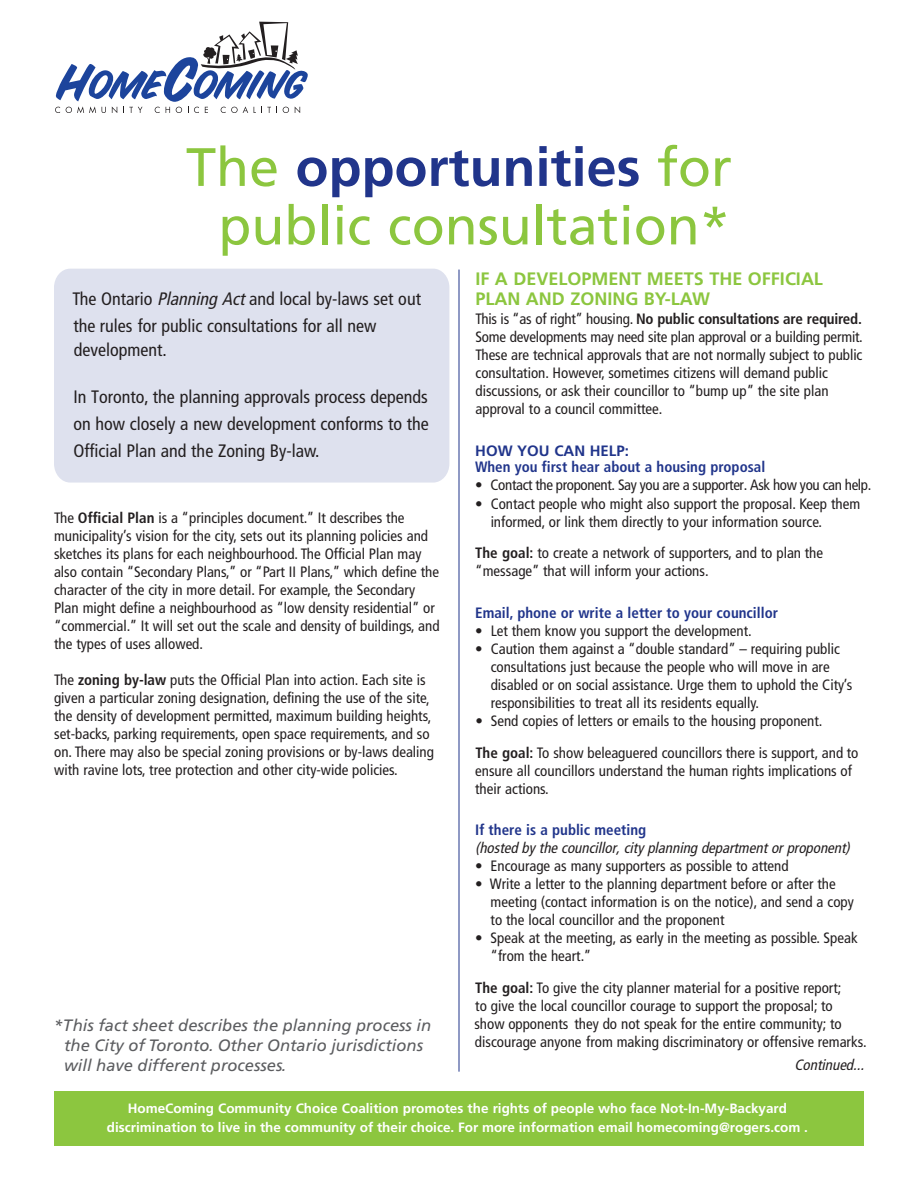
<style>
.page{position:relative;width:918px;height:1188px;background:#fff}
.page>*{position:absolute;margin:0;border:0;box-sizing:border-box;transform-origin:0 0}
.t1{font:54px/58.5px "Frutiger";color:#8cc63f;text-align:center}
.t2{font:condensed 18px/27px "Frutiger";color:#231f20}
.t3{font:700 18px/19.5px "Frutiger";color:#8cc63f}
.t4{font:italic 16.5px/19.8px "Frutiger";color:#5c5d60}
.t5{font:condensed 15px/18px "Frutiger";color:#231f20}
.t6{font:700 condensed 15px "Frutiger";color:#21358b}
.t7{font:italic condensed 15px "Frutiger";color:#231f20}
.t8{font:condensed 15px "Frutiger";letter-spacing:-.025em;color:#231f20}
.t9{font:700 15px "Frutiger";color:#21358b}
.t10{font:700 13.5px/19.5px "Frutiger";color:#fff;text-align:center}
.s1{font-weight:700;color:#21358b}
.s2{font-style:italic}
.s3{font-weight:700}
</style>
<div class="page">
<div style="left:54px;top:269px;width:395px;height:214px;background:#dee1ee"></div>
<svg style="left:55px;top:22px;width:253px;height:91px"></svg>
<hr style="left:459px;top:270px;width:1px;height:802px;background:#21358b">
<div style="left:54px;top:1091px;width:810px;height:55px;background:#8cc63f"></div>
<h1 class="t1" style="left:186px;top:137px;width:547px">The <span class="s1">opportunities</span> for public consultation*</h1>
<p class="t2" style="left:72px;top:285px;width:350px">The Ontario <span class="s2">PlanningAct</span>and local by-laws set out the rules for public consultations for all new</p>
<p class="t2" style="left:74px;top:337px;width:94px">development.</p>
<p class="t2" style="left:73px;top:383px;width:357px;text-align:justify">In Toronto, the planning approvals process depends on how closely a new development conforms to the Official Plan and the Zoning By-law.</p>
<p class="t5" style="left:54px;top:509px;width:387px">The <span class="s3">Official Plan</span> is a “principles document.” It describes the municipality’s vision for the city, sets out its planning policies and sketches its plans for each neighbourhood. The Official Plan may also contain “Secondary Plans,” or “Part II Plans,” which define the character of the city in more detail. For example, the Secondary Plan might define a neighbourhood as “low density residential” or “commercial.” It will set out the scale and density of buildings, and the types of uses allowed.</p>
<p class="t5" style="left:54px;top:671px;width:381px">The <span class="s3">zoning by-law</span> puts the Official Plan into action. Each site is given a particular zoning designation, defining the use of the site, the density of development permitted, maximum building heights, set-backs, parking requirements, open space requirements, and so on. There may also be special zoning provisions or by-laws dealing with ravine lots, tree protection and other city-wide policies.</p>
<p class="t4" style="left:64px;top:1015px;width:369px;text-indent:-10px">*This fact sheet describes the planning process in the City of Toronto. Other Ontario jurisdictions will have different processes.</p>
<p class="t3" style="left:475px;top:269px;width:349px">IF A DEVELOPMENT MEETS THE OFFICIAL<br>PLAN AND ZONING BY-LAW</p>
<p class="t5" style="left:475px;top:310px;width:389px">This is “as of right” housing. <span class="s3">No public consultations are required.<br></span>Some developments may need site plan approval or a building permit.<br>These are technical approvals that are not normally subject to public consultation. However, sometimes citizens will demand public discussions, or ask their councillor to “bump up” the site plan approval to a council committee.</p>
<p class="t9" style="left:475px;top:442px;width:155px">HOW YOU CAN HELP:</p>
<p class="t6" style="left:475px;top:458px;width:292px">When you first hear about a housing proposal</p>
<p class="t8" style="left:475px;top:476px;width:398px">• Contact the proponent. Say you are a supporter. Ask how you can help.</p>
<p class="t5" style="left:491px;top:495px;width:371px;text-indent:-15px">• Contact people who might also support the proposal. Keep them informed, or link them directly to your information source.</p>
<p class="t5" style="left:475px;top:544px;width:349px"><span class="s3">The goal:</span> to create a network of supporters, and to plan the “message” that will inform your actions.</p>
<p class="t6" style="left:475px;top:604px;width:304px">Email, phone or write a letter to your councillor</p>
<p class="t5" style="left:475px;top:622px;width:278px">• Let them know you support the development.</p>
<p class="t5" style="left:491px;top:640px;width:363px;text-indent:-15px">• Caution them against a “double standard” – requiring public consultations just because the people who will move in are disabled or on social assistance. Urge them to uphold the City’s responsibilities to treat all its residents equally.</p>
<p class="t5" style="left:475px;top:705px;width:385px;line-height:32.2px">• Send copies of letters or emails to the housing proponent.<br><span class="s3">The goal:</span> To show beleaguered councillors there is support, and to</p>
<p class="t5" style="left:475px;top:762px;width:378px">ensure all councillors understand the human rights implications of their actions.</p>
<p class="t6" style="left:475px;top:821px;width:173px">If there is a public meeting</p>
<p class="t7" style="left:475px;top:839px;width:380px">(hosted by the councillor, city planning department or proponent)</p>
<p class="t5" style="left:475px;top:857px;width:315px">• Encourage as many supporters as possible to attend</p>
<p class="t5" style="left:491px;top:875px;width:365px;text-indent:-15px">• Write a letter to the planning department before or after the meeting (contact information is on the notice), and send a copy to the local councillor and the proponent</p>
<p class="t5" style="left:491px;top:929px;width:369px;text-indent:-15px">• Speak at the meeting, as early in the meeting as possible. Speak “from the heart.”</p>
<p class="t5" style="left:474px;top:979px;width:394px"><span class="s3">The goal:</span> To give the city planner material for a positive report;<br>to give the local councillor courage to support the proposal; to<br>show opponents they do not speak for the entire community; to discourage anyone from making discriminatory or offensive remarks.</p>
<p class="t7" style="left:795px;top:1056px;width:75px">Continued...</p>
<p class="t10" style="left:107px;top:1098px;width:702px">HomeComing Community Choice Coalition promotes the rights of people who face Not-In-My-Backyard discrimination to live in the community of their choice. For more information email homecoming@rogers.com .</p>
</div>
